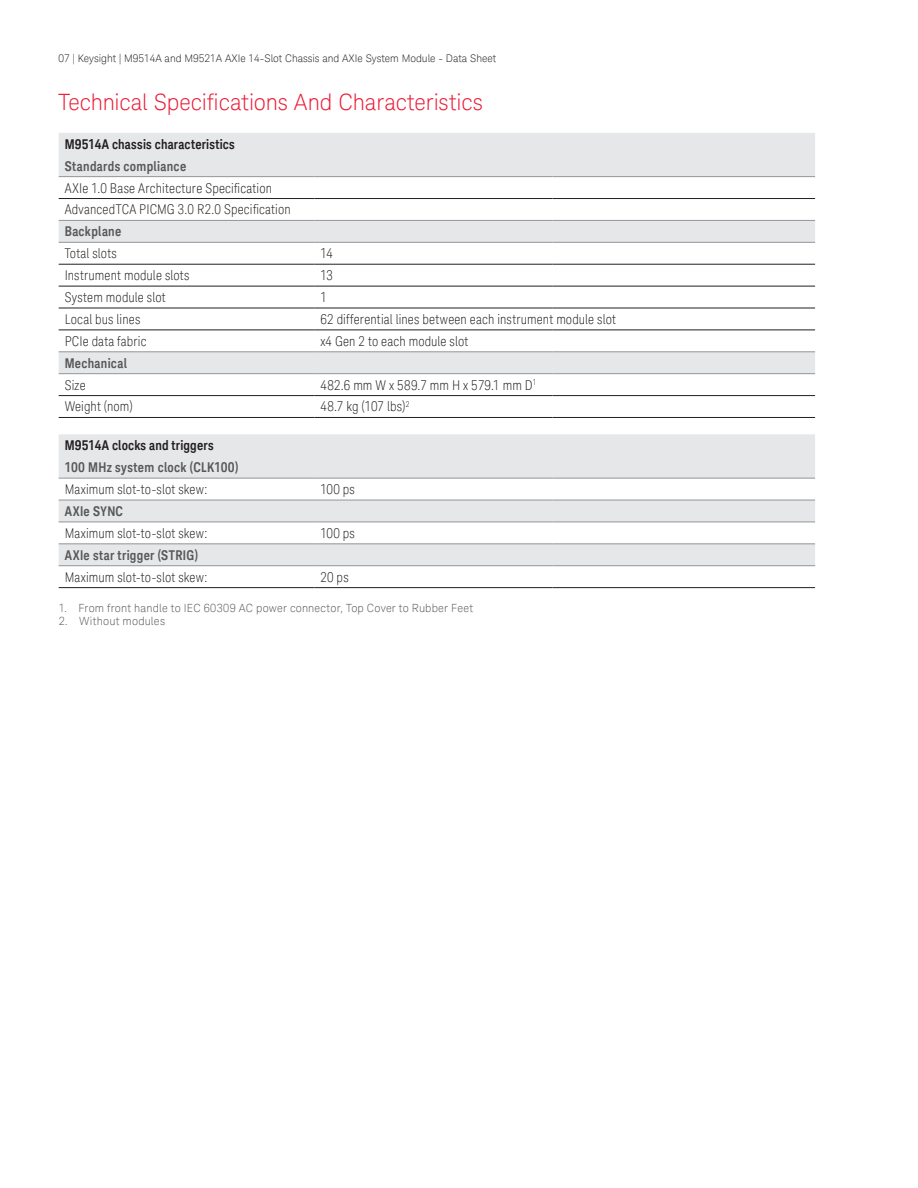
<style>
.page{position:relative;width:918px;height:1188px;background:#fff}
.page>*{position:absolute;margin:0;border:0;box-sizing:border-box;transform-origin:0 0}
.t1{font:300 22.5px "Keysight Sans";letter-spacing:-.005em;color:#ed1a36}
.t2{font:300 condensed 13.5px/21.9px "Keysight Sans";letter-spacing:.01em;color:#231f20}
.t3{font:700 13.5px "Keysight Sans Condensed";letter-spacing:.02em;color:#57585a}
.t4{font:700 13.5px "Keysight Sans Condensed";letter-spacing:.01em;color:#231f20}
.t5{font:300 11.25px "Keysight Sans";letter-spacing:.015em;color:#57585a}
.t6{font:300 10.5px "Keysight Sans";color:#231f20}
</style>
<div class="page">
<svg style="left:59px;top:133px;width:756px;height:240px"></svg>
<hr style="left:59px;top:198px;width:255px;height:1px;background:#231f20">
<hr style="left:314px;top:198px;width:239px;height:1px;background:#231f20">
<hr style="left:553px;top:198px;width:262px;height:1px;background:#231f20">
<hr style="left:59px;top:264px;width:255px;height:1px;background:#231f20">
<hr style="left:314px;top:264px;width:239px;height:1px;background:#231f20">
<hr style="left:553px;top:264px;width:262px;height:1px;background:#231f20">
<hr style="left:59px;top:286px;width:255px;height:1px;background:#231f20">
<hr style="left:314px;top:286px;width:239px;height:1px;background:#231f20">
<hr style="left:553px;top:286px;width:262px;height:1px;background:#231f20">
<hr style="left:59px;top:308px;width:255px;height:1px;background:#231f20">
<hr style="left:314px;top:308px;width:239px;height:1px;background:#231f20">
<hr style="left:553px;top:308px;width:262px;height:1px;background:#231f20">
<hr style="left:59px;top:330px;width:255px;height:1px;background:#231f20">
<hr style="left:314px;top:330px;width:239px;height:1px;background:#231f20">
<hr style="left:553px;top:330px;width:262px;height:1px;background:#231f20">
<hr style="left:59px;top:395px;width:255px;height:1px;background:#231f20">
<hr style="left:314px;top:395px;width:239px;height:1px;background:#231f20">
<hr style="left:553px;top:395px;width:262px;height:1px;background:#231f20">
<hr style="left:59px;top:417px;width:255px;height:1px;background:#231f20">
<hr style="left:314px;top:417px;width:239px;height:1px;background:#231f20">
<hr style="left:553px;top:417px;width:262px;height:1px;background:#231f20">
<hr style="left:59px;top:220px;width:255px;height:1px;background:#939598">
<hr style="left:314px;top:220px;width:239px;height:1px;background:#939598">
<hr style="left:553px;top:220px;width:262px;height:1px;background:#939598">
<hr style="left:59px;top:242px;width:255px;height:1px;background:#939598">
<hr style="left:314px;top:242px;width:239px;height:1px;background:#939598">
<hr style="left:553px;top:242px;width:262px;height:1px;background:#939598">
<hr style="left:59px;top:351px;width:255px;height:1px;background:#939598">
<hr style="left:314px;top:351px;width:239px;height:1px;background:#939598">
<hr style="left:553px;top:351px;width:262px;height:1px;background:#939598">
<hr style="left:59px;top:373px;width:255px;height:1px;background:#939598">
<hr style="left:314px;top:373px;width:239px;height:1px;background:#939598">
<hr style="left:553px;top:373px;width:262px;height:1px;background:#939598">
<hr style="left:59px;top:176px;width:255px;height:1px;background:#939598">
<hr style="left:314px;top:176px;width:239px;height:1px;background:#939598">
<hr style="left:553px;top:176px;width:262px;height:1px;background:#939598">
<svg style="left:59px;top:434px;width:756px;height:131px;fill:#e6e7e9"></svg>
<hr style="left:59px;top:587px;width:255px;height:1px;background:#231f20">
<hr style="left:314px;top:587px;width:239px;height:1px;background:#231f20">
<hr style="left:553px;top:587px;width:262px;height:1px;background:#231f20">
<hr style="left:59px;top:500px;width:255px;height:1px;background:#939598">
<hr style="left:314px;top:500px;width:239px;height:1px;background:#939598">
<hr style="left:553px;top:500px;width:262px;height:1px;background:#939598">
<hr style="left:59px;top:522px;width:255px;height:1px;background:#939598">
<hr style="left:314px;top:522px;width:239px;height:1px;background:#939598">
<hr style="left:553px;top:522px;width:262px;height:1px;background:#939598">
<hr style="left:59px;top:543px;width:255px;height:1px;background:#939598">
<hr style="left:314px;top:543px;width:239px;height:1px;background:#939598">
<hr style="left:553px;top:543px;width:262px;height:1px;background:#939598">
<hr style="left:59px;top:565px;width:255px;height:1px;background:#939598">
<hr style="left:314px;top:565px;width:239px;height:1px;background:#939598">
<hr style="left:553px;top:565px;width:262px;height:1px;background:#939598">
<hr style="left:59px;top:478px;width:255px;height:1px;background:#939598">
<hr style="left:314px;top:478px;width:239px;height:1px;background:#939598">
<hr style="left:553px;top:478px;width:262px;height:1px;background:#939598">
<p class="t6" style="left:59px;top:52px;width:439px">07 | Keysight | M9514A and M9521A AXIe 14-Slot Chassis and AXIe System Module - Data Sheet</p>
<h1 class="t1" style="left:59px;top:89px;width:426px">Technical Specifications And Characteristics</h1>
<p class="t4" style="left:65px;top:136px;width:172px">M9514A chassis characteristics</p>
<p class="t3" style="left:65px;top:158px;width:123px">Standards compliance</p>
<p class="t2" style="left:65px;top:177px;width:228px">AXIe 1.0 Base Architecture Specification<br>AdvancedTCA PICMG 3.0 R2.0 Specification</p>
<p class="t3" style="left:65px;top:223px;width:58px">Backplane</p>
<p class="t2" style="left:65px;top:242px;width:54px">Total slots</p>
<p class="t2" style="left:320px;top:242px;width:14px">14</p>
<p class="t2" style="left:65px;top:264px;width:126px">Instrument module slots</p>
<p class="t2" style="left:320px;top:264px;width:14px">13</p>
<p class="t2" style="left:65px;top:286px;width:103px">System module slot</p>
<p class="t2" style="left:320px;top:286px;width:8px">1</p>
<p class="t2" style="left:65px;top:308px;width:77px">Local bus lines</p>
<p class="t2" style="left:320px;top:308px;width:297px">62 differential lines between each instrument module slot</p>
<p class="t2" style="left:65px;top:330px;width:83px">PCIe data fabric</p>
<p class="t2" style="left:320px;top:330px;width:150px">x4 Gen 2 to each module slot</p>
<p class="t3" style="left:65px;top:355px;width:64px">Mechanical</p>
<p class="t2" style="left:65px;top:374px;width:23px">Size</p>
<p class="t2" style="left:320px;top:374px;width:218px">482.6 mm W x 589.7 mm H x 579.1 mm D<sup>1</sup></p>
<p class="t2" style="left:65px;top:396px;width:70px">Weight (nom)</p>
<p class="t2" style="left:320px;top:396px;width:91px">48.7 kg (107 lbs)<sup>2</sup></p>
<p class="t4" style="left:65px;top:437px;width:150px">M9514A clocks and triggers</p>
<p class="t3" style="left:65px;top:459px;width:175px">100 MHz system clock (CLK100)</p>
<p class="t2" style="left:65px;top:478px;width:144px">Maximum slot-to-slot skew:</p>
<p class="t2" style="left:320px;top:478px;width:36px">100 ps</p>
<p class="t3" style="left:65px;top:503px;width:60px">AXIe SYNC</p>
<p class="t2" style="left:65px;top:522px;width:144px">Maximum slot-to-slot skew:</p>
<p class="t2" style="left:320px;top:522px;width:36px">100 ps</p>
<p class="t3" style="left:65px;top:547px;width:135px">AXIe star trigger (STRIG)</p>
<p class="t2" style="left:65px;top:566px;width:144px">Maximum slot-to-slot skew:</p>
<p class="t2" style="left:320px;top:566px;width:30px">20 ps</p>
<p class="t5" style="left:59px;top:601px;width:416px">1. From front handle to IEC 60309 AC power connector, Top Cover to Rubber Feet</p>
<p class="t5" style="left:59px;top:615px;width:108px">2. Without modules</p>
</div>
